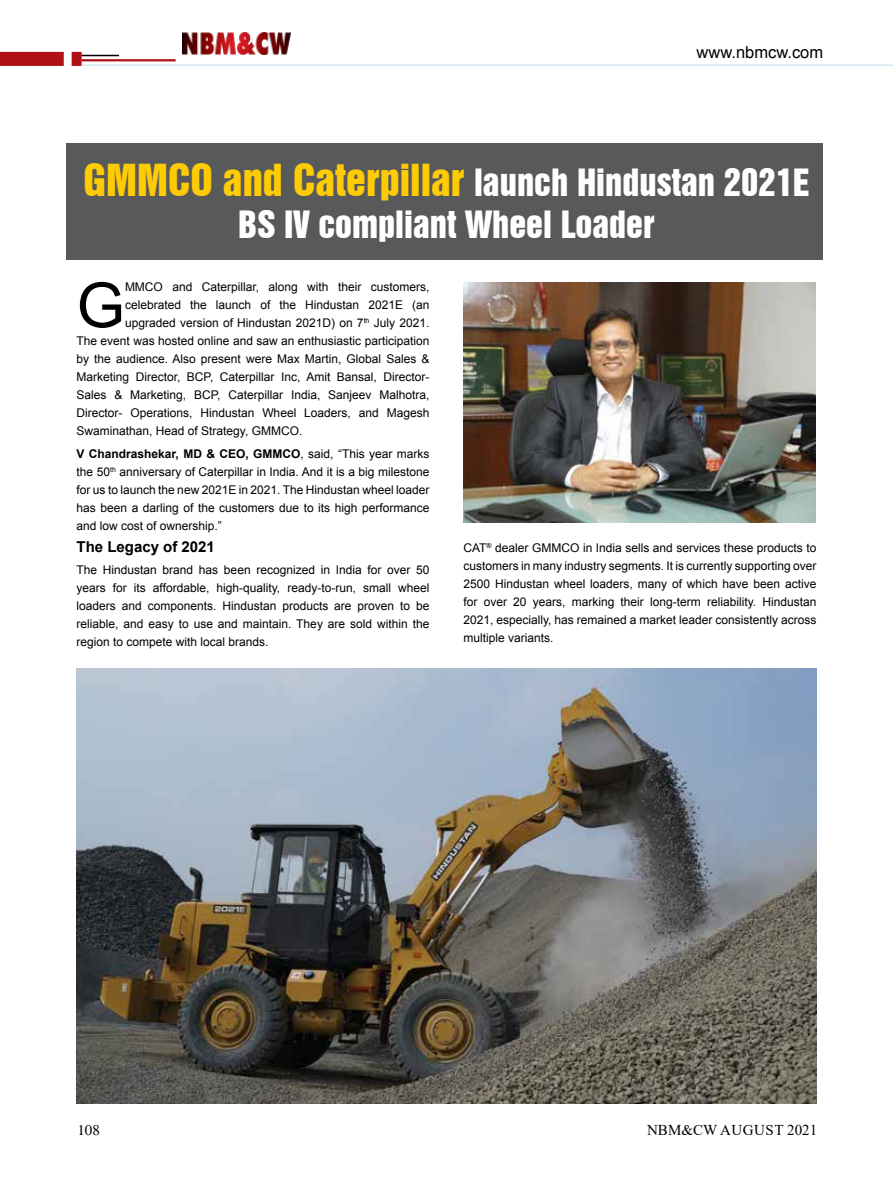
<style>
.page{position:relative;width:893px;height:1191px;background:#fff}
.page>*{position:absolute;margin:0;border:0;box-sizing:border-box;transform-origin:0 0}
.t1{font:62.25px "Arial";color:#000}
.t2{font:34.5px/41.4px "Swiss 921 BT Regular A";color:#fff;text-align:center}
.t3{font:16.5px "Arial";color:#000}
.t4{font:15px "Times New Roman";color:#000}
.t5{font:700 15px "Arial";color:#000}
.t6{font:15px "Times";color:#000}
.t7{font:12px/18px "Arial";color:#000;text-align:justify}
.s1{font-size:40.5px;color:#ffcb05}
.s2{font-weight:700}
</style>
<div class="page">
<div style="left:66px;top:143px;width:757px;height:117px;background:#58595b"></div>
<img style="left:463px;top:282px;width:353px;height:241px">
<img style="left:77px;top:668px;width:739px;height:435px">
<svg style="left:0;top:52px;width:64px;height:14px"></svg>
<div style="left:72px;top:52px;width:10px;height:14px;background:#b01116;border:2px solid #b11116"></div>
<hr style="left:81px;top:55px;width:38px;height:1px;background:#000">
<hr style="left:81px;top:59px;width:95px;height:2px;background:#b11116">
<hr style="left:82px;top:64px;width:811px;height:2px;background:#d5e7f0">
<img style="left:183px;top:32px;width:108px;height:22px">
<h3 class="t3" style="left:697px;top:41px;width:128px">www.nbmcw.com</h3>
<h2 class="t2" style="left:84px;top:161px;width:727px"><span class="s1">GMMCO and Caterpillar</span> launch Hindustan 2021E<br>BS IV compliant Wheel Loader</h2>
<h1 class="t1" style="left:77px;top:264px;width:50px">G</h1>
<p class="t7" style="left:125px;top:278px;width:306px">MMCO and Caterpillar, along with their customers,</p>
<p class="t7" style="left:125px;top:296px;width:306px">celebrated the launch of the Hindustan 2021E (an</p>
<p class="t7" style="left:125px;top:314px;width:306px">upgraded version of Hindustan 2021D) on 7<sup>th</sup> July 2021.</p>
<p class="t7" style="left:77px;top:332px;width:354px">The event was hosted online and saw an enthusiastic participation</p>
<p class="t7" style="left:77px;top:350px;width:354px">by the audience. Also present were Max Martin, Global Sales &amp;</p>
<p class="t7" style="left:77px;top:368px;width:354px">Marketing Director, BCP, Caterpillar Inc, Amit Bansal, Director-</p>
<p class="t7" style="left:77px;top:386px;width:354px">Sales &amp; Marketing, BCP, Caterpillar India, Sanjeev Malhotra,</p>
<p class="t7" style="left:77px;top:404px;width:354px">Director- Operations, Hindustan Wheel Loaders, and Magesh</p>
<p class="t7" style="left:77px;top:422px;width:227px">Swaminathan, Head of Strategy, GMMCO.</p>
<p class="t7" style="left:77px;top:444px;width:354px"><span class="s2">V Chandrashekar, MD &amp; CEO, GMMCO</span>, said, “This year marks the 50<sup>th</sup> anniversary of Caterpillar in India. And it is a big milestone for us to launch the new 2021E in 2021. The Hindustan wheel loader has been a darling of the customers due to its high performance and low cost of ownership.”</p>
<p class="t5" style="left:77px;top:536px;width:140px">The Legacy of 2021</p>
<p class="t7" style="left:77px;top:561px;width:354px">The Hindustan brand has been recognized in India for over 50 years for its affordable, high-quality, ready-to-run, small wheel loaders and components. Hindustan products are proven to be reliable, and easy to use and maintain. They are sold within the region to compete with local brands.</p>
<p class="t7" style="left:463px;top:539px;width:354px">CAT<sup>®</sup> dealer GMMCO in India sells and services these products to customers in many industry segments. It is currently supporting over 2500 Hindustan wheel loaders, many of which have been active for over 20 years, marking their long-term reliability. Hindustan 2021, especially, has remained a market leader consistently across multiple variants.</p>
<p class="t6" style="left:77px;top:1121px;width:24px">108</p>
<p class="t4" style="left:647px;top:1119px;width:172px">NBM&amp;CW AUGUST 2021</p>
</div>
